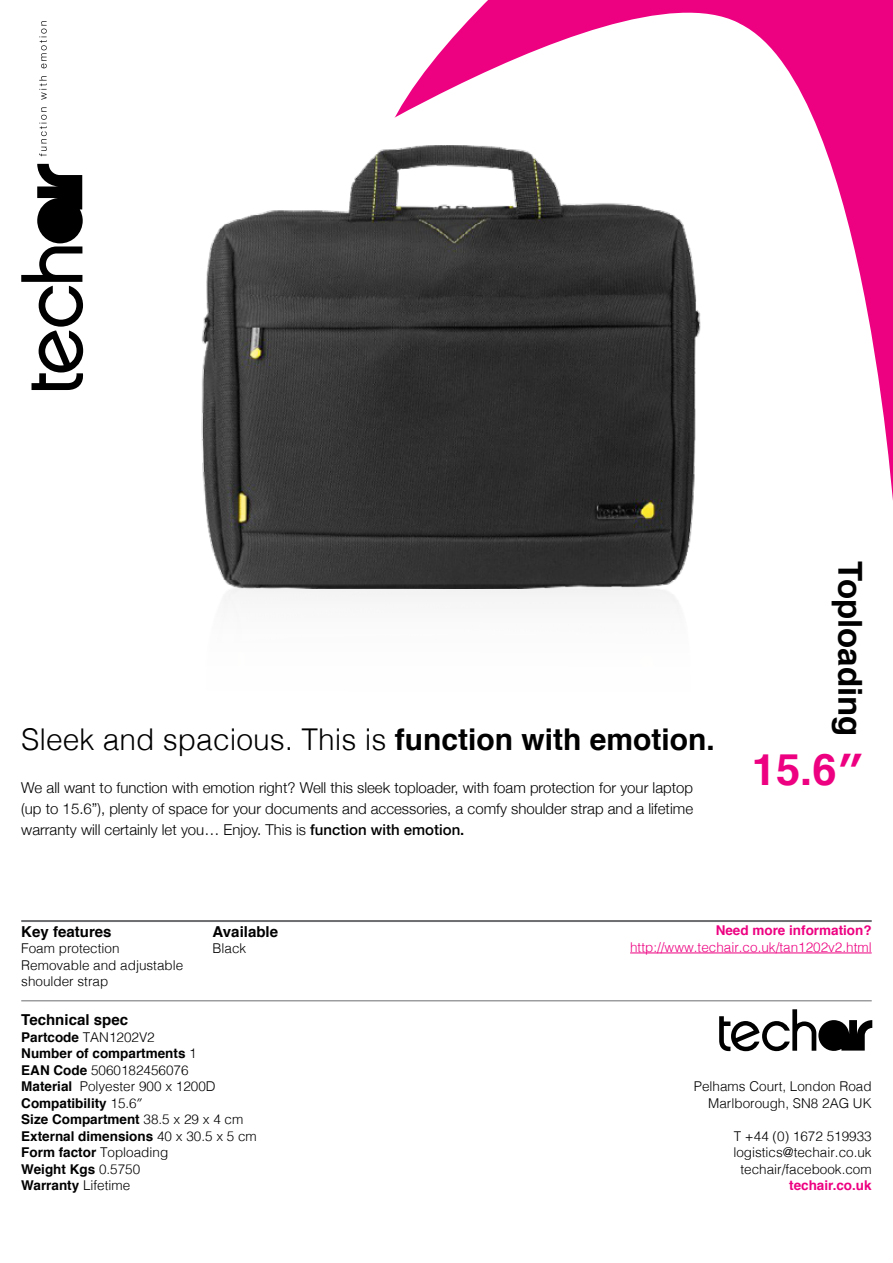
<style>
.page{position:relative;width:893px;height:1263px;background:#fff}
.page>*{position:absolute;margin:0;border:0;box-sizing:border-box;transform-origin:0 0}
.t1{font:700 43.5px "Helvetica";color:#ed0181}
.t2{font:700 33px "Helvetica";color:#000}
.t3{font:300 30px "Helvetica";color:#000}
.t4{font:300 15px/21px "Helvetica Neue";color:#000;text-align:justify}
.t5{font:700 15px "Helvetica";color:#000}
.t6{font:700 13.5px/16.5px "Helvetica";color:#000}
.t7{font:300 13.5px/16.5px "Helvetica";color:#000;text-align:right}
.t8{font:300 13.5px "Helvetica";color:#ed0181}
.t9{font:700 13.5px "Helvetica";color:#ed0181}
.s1{font-weight:700}
.s2{font-weight:500}
.s3{font-weight:300}
</style>
<div class="page">
<svg style="left:37px;top:0;width:856px;height:501px"></svg>
<hr style="left:630px;top:952px;width:242px;height:1px;background:#ed0181">
<svg style="left:21px;top:164px;width:63px;height:226px"></svg>
<svg style="left:39px;top:107px;width:8px;height:49px"></svg>
<svg style="left:39px;top:76px;width:8px;height:24px"></svg>
<svg style="left:39px;top:21px;width:8px;height:47px"></svg>
<svg style="left:719px;top:1009px;width:153px;height:43px"></svg>
<hr style="left:21px;top:920px;width:851px;height:2px;background:#6d6e71">
<hr style="left:21px;top:1000px;width:851px;height:1px;background:#6d6e71">
<img style="left:178px;top:117px;width:536px;height:469px">
<img style="left:178px;top:586px;width:536px;height:416px">
<h3 class="t3" style="left:21px;top:713px;width:695px">Sleek and spacious. This is <span class="s1">function with emotion.</span></h3>
<p class="t4" style="left:21px;top:777px;width:673px">We all want to function with emotion right? Well this sleek toploader, with foam protection for your laptop (up to 15.6”), plenty of space for your documents and accessories, a comfy shoulder strap and a lifetime warranty will certainly let you… Enjoy. This is <span class="s2">function with emotion.</span></p>
<h2 class="t2" style="left:877px;top:561px;width:177px;rotate:90deg">Toploading</h2>
<h1 class="t1" style="left:752px;top:734px;width:113px">15.6″</h1>
<p class="t5" style="left:21px;top:919px;width:92px">Key features</p>
<p class="t7" style="left:21px;top:939px;width:164px;text-align:left">Foam protection<br>Removable and adjustable shoulder strap</p>
<p class="t5" style="left:213px;top:919px;width:67px">Available</p>
<p class="t7" style="left:213px;top:939px;width:35px">Black</p>
<p class="t5" style="left:21px;top:1008px;width:108px">Technical spec</p>
<p class="t6" style="left:21px;top:1029px;width:237px">Partcode <span class="s3">TAN1202V2<br></span>Number of compartments <span class="s3">1<br></span>EAN Code <span class="s3">5060182456076<br></span>Material <span class="s3">Polyester 900 x 1200D<br></span>Compatibility <span class="s3">15.6″<br></span>Size Compartment <span class="s3">38.5 x 29 x 4 cm<br></span>External dimensions <span class="s3">40 x 30.5 x 5 cm<br></span>Form factor <span class="s3">Toploading<br></span>Weight Kgs <span class="s3">0.5750<br></span>Warranty <span class="s3">Lifetime</span></p>
<p class="t9" style="left:716px;top:920px;width:158px">Need more information?</p>
<p class="t8" style="left:630px;top:936px;width:243px">http://www.techair.co.uk/tan1202v2.html</p>
<p class="t7" style="left:694px;top:1077px;width:179px">Pelhams Court, London Road<br>Marlborough, SN8 2AG UK</p>
<p class="t7" style="left:733px;top:1127px;width:140px;text-align:center">T +44 (0) 1672 519933 logistics@techair.co.uk techair/facebook.com</p>
<p class="t9" style="left:789px;top:1174px;width:84px">techair.co.uk</p>
</div>
